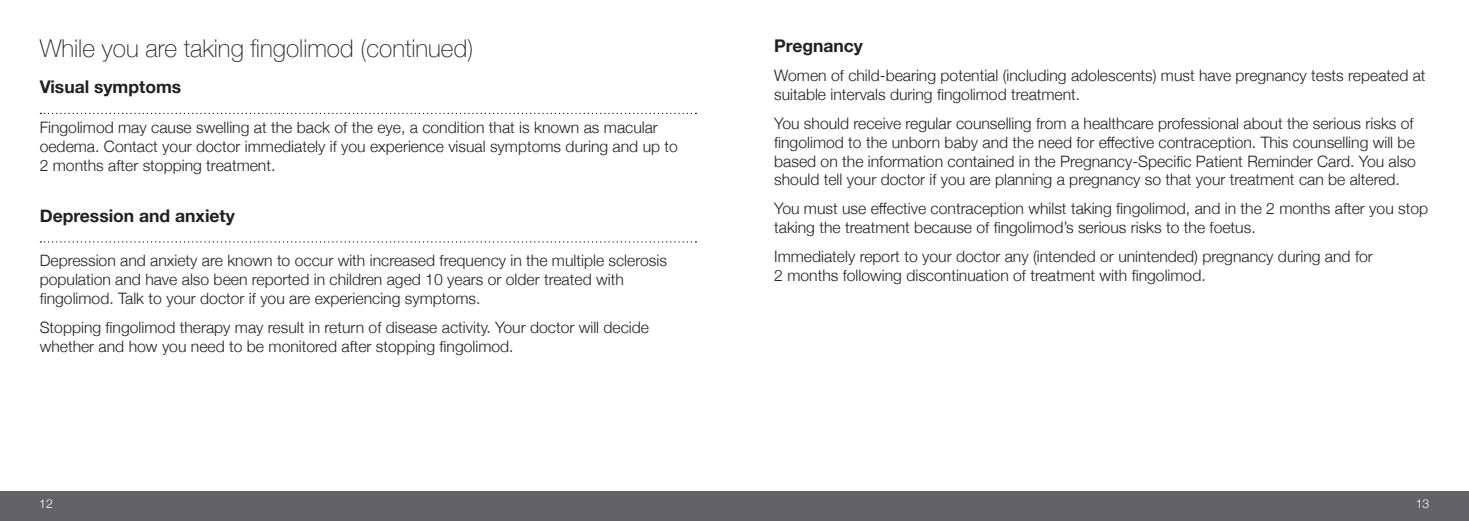
<style>
.page{position:relative;width:1469px;height:521px;background:#fff}
.page>*{position:absolute;margin:0;border:0;box-sizing:border-box;transform-origin:0 0}
.t1{font:100 24.5px "Helvetica Neue";color:#231f20}
.t2{font:700 17.5px "Helvetica Neue";color:#231f20}
.t3{font:300 15.75px/18.9px "Helvetica Neue";color:#231f20}
.t4{font:300 12.25px "Helvetica Neue";color:#fff}
</style>
<div class="page">
<div style="left:0;top:492px;width:734px;height:29px;background:#636366"></div>
<div style="left:734px;top:492px;width:734px;height:29px;background:#636366"></div>
<svg style="left:40px;top:113px;width:656px;height:1px"></svg>
<svg style="left:40px;top:241px;width:656px;height:2px"></svg>
<p class="t1" style="left:40px;top:30px;width:435px">While you are taking fingolimod (continued)</p>
<p class="t2" style="left:40px;top:73px;width:143px">Visual symptoms</p>
<p class="t3" style="left:40px;top:117px;width:640px">Fingolimod may cause swelling at the back of the eye, a condition that is known as macular oedema. Contact your doctor immediately if you experience visual symptoms during and up to<br>2 months after stopping treatment.</p>
<p class="t2" style="left:40px;top:202px;width:197px">Depression and anxiety</p>
<p class="t3" style="left:40px;top:250px;width:628px">Depression and anxiety are known to occur with increased frequency in the multiple sclerosis population and have also been reported in children aged 10 years or older treated with fingolimod. Talk to your doctor if you are experiencing symptoms.</p>
<p class="t3" style="left:40px;top:317px;width:611px">Stopping fingolimod therapy may result in return of disease activity. Your doctor will decide whether and how you need to be monitored after stopping fingolimod.</p>
<p class="t2" style="left:774px;top:32px;width:90px">Pregnancy</p>
<p class="t3" style="left:774px;top:65px;width:653px">Women of child-bearing potential (including adolescents) must have pregnancy tests repeated at suitable intervals during fingolimod treatment.</p>
<p class="t3" style="left:774px;top:113px;width:643px">You should receive regular counselling from a healthcare professional about the serious risks of fingolimod to the unborn baby and the need for effective contraception. This counselling will be based on the information contained in the Pregnancy-Specific Patient Reminder Card. You also should tell your doctor if you are planning a pregnancy so that your treatment can be altered.</p>
<p class="t3" style="left:774px;top:198px;width:655px">You must use effective contraception whilst taking fingolimod, and in the 2 months after you stop taking the treatment because of fingolimod’s serious risks to the foetus.</p>
<p class="t3" style="left:774px;top:246px;width:600px">Immediately report to your doctor any (intended or unintended) pregnancy during and for<br>2 months following discontinuation of treatment with fingolimod.</p>
<p class="t4" style="left:39px;top:494px;width:15px">12</p>
<p class="t4" style="left:1415px;top:494px;width:15px">13</p>
</div>
